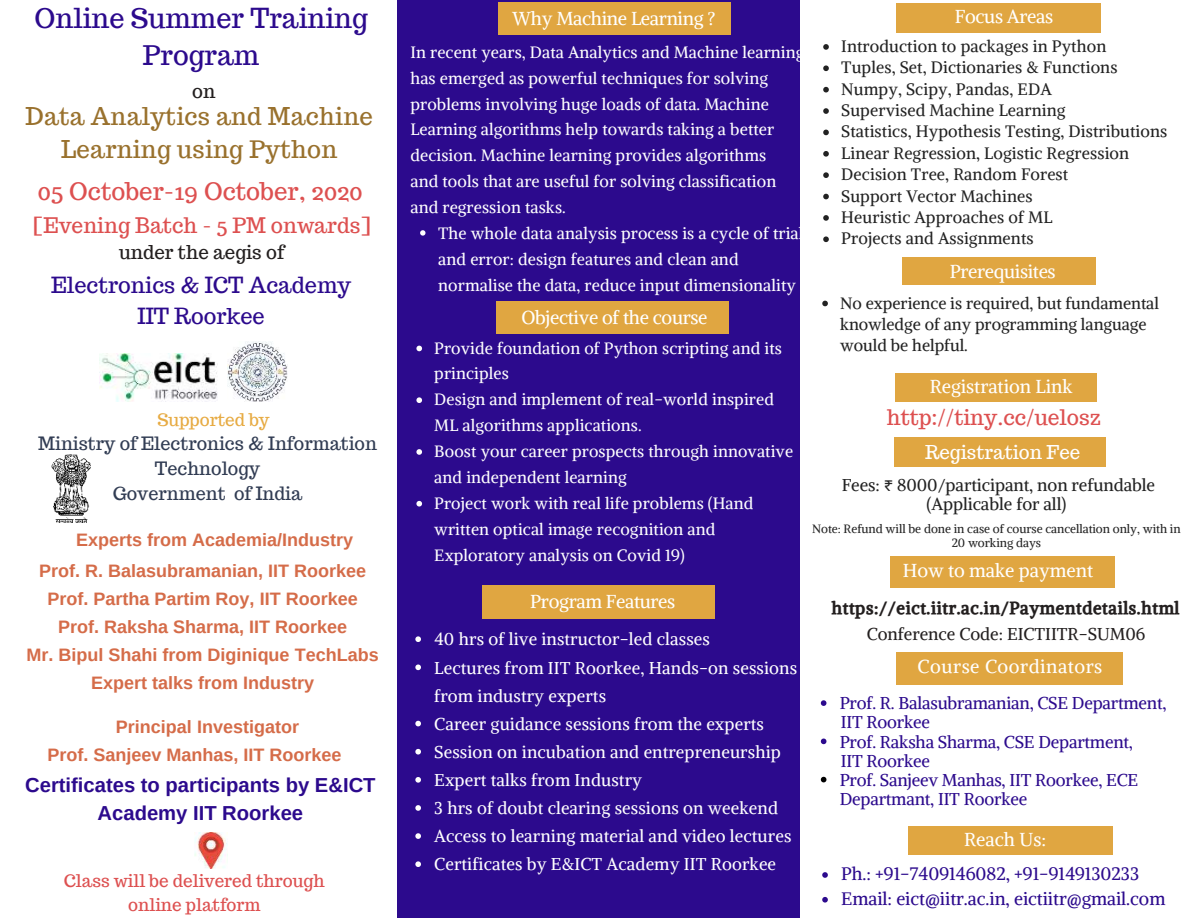
<style>
.page{position:relative;width:1188px;height:918px;background:#fff}
.page>*{position:absolute;margin:0;border:0;box-sizing:border-box;transform-origin:0 0}
.t1{font:27px/37.2px "Trocchi";color:#2c0a8d;text-align:center}
.t2{font:24px/32.7px "Trocchi";letter-spacing:.01em;color:#99712d;text-align:center}
.t3{font:24px "Trocchi";color:#dd5050}
.t4{font:21.75px/30.3px "Trocchi";color:#2c0a8d;text-align:center}
.t5{font:21px "Trocchi";color:#dd5050}
.t6{font:700 20.25px/28.2px "Arimo";color:#2c0a8d;text-align:center}
.t7{font:18.6px "Alike";letter-spacing:-.015em;color:#fff}
.t8{font:18.6px "Alike";letter-spacing:.03em;color:#fff}
.t9{font:18.6px "Trocchi";color:#231f1f}
.t10{font:18.6px "Trocchi";color:#fff}
.t11{font:700 18px/28.2px "Arimo";color:#d56c49;text-align:center}
.t12{font:18px/24.8px "Alike";color:#2c0a8d}
.t13{font:18px/24.8px "Trocchi";color:#313c53;text-align:center}
.t14{font:17.1px/28px "Alike";letter-spacing:.01em;color:#fff}
.t15{font:17.1px/19.2px "Alike";letter-spacing:-.01em;color:#2c0a8d}
.t16{font:17.1px/19.2px "Alike";color:#222;text-align:center}
.t17{font:17.1px "CA Generated";letter-spacing:.04em;color:#231f1f}
.t18{font:17.1px/23.7px "Trocchi";color:#dd5050;text-align:center}
.t19{font:17.1px "Alike";color:#231f1f}
.t20{font:17.1px "Trocchi";color:#e7ab43}
.t21{font:16.5px/21.3px "Alike";letter-spacing:.01em;color:#222}
.t22{font:16.35px/25.8px "Alike";letter-spacing:.01em;color:#fff}
.t23{font:16.35px/21.3px "Alike";color:#222}
.t24{font:12px/13.5px "Alike";color:#222;text-align:center}
.s1{font-family:"Noto Sans Gurmukhi"}
</style>
<div class="page">
<div style="left:397px;top:0;width:403px;height:918px;background:#2c0a8d"></div>
<img style="left:99px;top:354px;width:118px;height:47px">
<div style="left:895px;top:437px;width:211px;height:30px;background:#e0a641"></div>
<div style="left:890px;top:556px;width:225px;height:32px;background:#e0a641"></div>
<div style="left:896px;top:374px;width:201px;height:28px;background:#e0a641"></div>
<img style="left:194px;top:833px;width:33px;height:36px">
<div style="left:908px;top:826px;width:205px;height:28px;background:#e0a641"></div>
<div style="left:897px;top:653px;width:226px;height:31px;background:#e0a641"></div>
<img style="left:51px;top:455px;width:40px;height:67px">
<img style="left:227px;top:341px;width:61px;height:61px">
<svg style="left:415px;top:636px;width:6px;height:6px"></svg>
<svg style="left:415px;top:665px;width:6px;height:5px"></svg>
<svg style="left:415px;top:721px;width:6px;height:5px"></svg>
<svg style="left:415px;top:749px;width:6px;height:6px"></svg>
<svg style="left:415px;top:777px;width:6px;height:6px"></svg>
<svg style="left:415px;top:805px;width:6px;height:6px"></svg>
<svg style="left:415px;top:833px;width:6px;height:6px"></svg>
<svg style="left:415px;top:861px;width:6px;height:6px"></svg>
<svg style="left:420px;top:230px;width:6px;height:6px"></svg>
<svg style="left:416px;top:346px;width:6px;height:5px"></svg>
<svg style="left:416px;top:397px;width:6px;height:6px"></svg>
<svg style="left:416px;top:449px;width:6px;height:6px"></svg>
<svg style="left:416px;top:501px;width:6px;height:6px"></svg>
<svg style="left:823px;top:44px;width:6px;height:6px"></svg>
<svg style="left:823px;top:65px;width:6px;height:6px"></svg>
<svg style="left:823px;top:87px;width:6px;height:5px"></svg>
<svg style="left:823px;top:108px;width:6px;height:6px"></svg>
<svg style="left:823px;top:130px;width:6px;height:5px"></svg>
<svg style="left:823px;top:151px;width:6px;height:6px"></svg>
<svg style="left:823px;top:172px;width:6px;height:6px"></svg>
<svg style="left:823px;top:194px;width:6px;height:5px"></svg>
<svg style="left:823px;top:215px;width:6px;height:6px"></svg>
<svg style="left:823px;top:236px;width:6px;height:6px"></svg>
<svg style="left:822px;top:872px;width:6px;height:6px"></svg>
<svg style="left:822px;top:897px;width:6px;height:6px"></svg>
<svg style="left:821px;top:700px;width:5px;height:6px"></svg>
<svg style="left:821px;top:739px;width:5px;height:5px"></svg>
<svg style="left:821px;top:777px;width:5px;height:5px"></svg>
<div style="left:496px;top:301px;width:233px;height:33px;background:#e0a641"></div>
<div style="left:498px;top:2px;width:233px;height:33px;background:#e0a641"></div>
<div style="left:482px;top:586px;width:233px;height:32px;background:#e0a641"></div>
<div style="left:896px;top:4px;width:205px;height:28px;background:#e0a641"></div>
<div style="left:902px;top:258px;width:194px;height:27px;background:#e0a641"></div>
<svg style="left:822px;top:301px;width:6px;height:5px"></svg>
<h1 class="t1" style="left:35px;top:0;width:335px">Online Summer Training<br>Program</h1>
<p class="t9" style="left:192px;top:79px;width:25px">on</p>
<h2 class="t2" style="left:26px;top:100px;width:349px">Data Analytics and Machine<br>Learning using Python</h2>
<h2 class="t3" style="left:38px;top:176px;width:326px">05 October-19 October, 2020</h2>
<p class="t5" style="left:33px;top:212px;width:340px">[Evening Batch - 5 PM onwards]</p>
<p class="t9" style="left:119px;top:241px;width:167px">under the aegis of</p>
<h3 class="t4" style="left:51px;top:270px;width:302px">Electronics &amp; ICT Academy<br>IIT Roorkee</h3>
<p class="t20" style="left:157px;top:408px;width:114px">Supported by</p>
<p class="t13" style="left:38px;top:431px;width:340px">Ministry of Electronics &amp; Information<br>Technology<br>Government of India</p>
<p class="t11" style="left:76px;top:526px;width:279px">Experts from Academia/Industry</p>
<p class="t11" style="left:27px;top:557px;width:354px">Prof. R. Balasubramanian, IIT Roorkee Prof. Partha Partim Roy, IIT Roorkee Prof. Raksha Sharma, IIT Roorkee<br>Mr. Bipul Shahi from Diginique TechLabs Expert talks from Industry</p>
<p class="t11" style="left:47px;top:714px;width:296px;line-height:27.6px;text-align:left;text-indent:69px">Principal Investigator<br>Prof. Sanjeev Manhas, IIT Roorkee</p>
<p class="t6" style="left:25px;top:771px;width:352px">Certificates to participants by E&amp;ICT<br>Academy IIT Roorkee</p>
<p class="t18" style="left:64px;top:869px;width:263px">Class will be delivered through online platform</p>
<p class="t7" style="left:513px;top:7px;width:204px">Why Machine Learning ?</p>
<p class="t22" style="left:410px;top:39px;width:395px">In recent years, Data Analytics and Machine learning has emerged as powerful techniques for solving problems involving huge loads of data. Machine Learning algorithms help towards taking a better decision. Machine learning provides algorithms<br>and tools that are useful for solving classification and regression tasks.</p>
<p class="t22" style="left:438px;top:220px;width:367px">The whole data analysis process is a cycle of trial and error: design features and clean and normalise the data, reduce input dimensionality</p>
<p class="t7" style="left:521px;top:306px;width:188px">Objective of the course</p>
<p class="t22" style="left:434px;top:335px;width:360px">Provide foundation of Python scripting and its principles<br>Design and implement of real-world inspired ML algorithms applications.<br>Boost your career prospects through innovative and independent learning<br>Project work with real life problems (Hand written optical image recognition and Exploratory analysis on Covid 19)</p>
<p class="t7" style="left:530px;top:590px;width:147px">Program Features</p>
<p class="t14" style="left:434px;top:625px;width:364px">40 hrs of live instructor-led classes<br>Lectures from IIT Roorkee, Hands-on sessions from industry experts<br>Career guidance sessions from the experts Session on incubation and entrepreneurship Expert talks from Industry<br>3 hrs of doubt clearing sessions on weekend Access to learning material and video lectures Certificates by E&amp;ICT Academy IIT Roorkee</p>
<p class="t7" style="left:955px;top:4px;width:100px">Focus Areas</p>
<p class="t21" style="left:841px;top:35px;width:328px">Introduction to packages in Python<br>Tuples, Set, Dictionaries &amp; Functions<br>Numpy, Scipy, Pandas, EDA<br>Supervised Machine Learning<br>Statistics, Hypothesis Testing, Distributions<br>Linear Regression, Logistic Regression<br>Decision Tree, Random Forest<br>Support Vector Machines<br>Heuristic Approaches of ML<br>Projects and Assignments</p>
<p class="t7" style="left:950px;top:260px;width:108px">Prerequisites</p>
<p class="t23" style="left:840px;top:292px;width:320px">No experience is required, but fundamental knowledge of any programming language would be helpful.</p>
<p class="t7" style="left:930px;top:375px;width:144px">Registration Link</p>
<p class="t5" style="left:887px;top:403px;width:216px">http://tiny.cc/uelosz</p>
<p class="t10" style="left:925px;top:440px;width:157px">Registration Fee</p>
<p class="t16" style="left:842px;top:475px;width:315px">Fees: <span class="s1">₹</span> 8000/participant, non refundable (Applicable for all)</p>
<p class="t24" style="left:812px;top:522px;width:370px">Note: Refund will be done in case of course cancellation only, with in<br>20 working days</p>
<p class="t7" style="left:903px;top:558px;width:192px">How to make payment</p>
<p class="t17" style="left:832px;top:597px;width:349px">https://eict.iitr.ac.in/Paymentdetails.html</p>
<p class="t19" style="left:867px;top:623px;width:280px">Conference Code: EICTIITR-SUM06</p>
<p class="t8" style="left:918px;top:655px;width:186px">Course Coordinators</p>
<p class="t15" style="left:840px;top:694px;width:328px">Prof. R. Balasubramanian, CSE Department,</p>
<p class="t15" style="left:840px;top:732px;width:295px">Prof. Raksha Sharma, CSE Department,</p>
<p class="t15" style="left:840px;top:770px;width:300px">Prof. Sanjeev Manhas, IIT Roorkee, ECE<br>Departmant, IIT Roorkee</p>
<p class="t15" style="left:841px;top:713px;width:91px">IIT Roorkee</p>
<p class="t15" style="left:841px;top:751px;width:91px">IIT Roorkee</p>
<p class="t7" style="left:964px;top:828px;width:83px">Reach Us:</p>
<p class="t12" style="left:841px;top:861px;width:326px">Ph.: +91-7409146082, +91-9149130233<br>Email: eict@iitr.ac.in, eictiitr@gmail.com</p>
</div>
